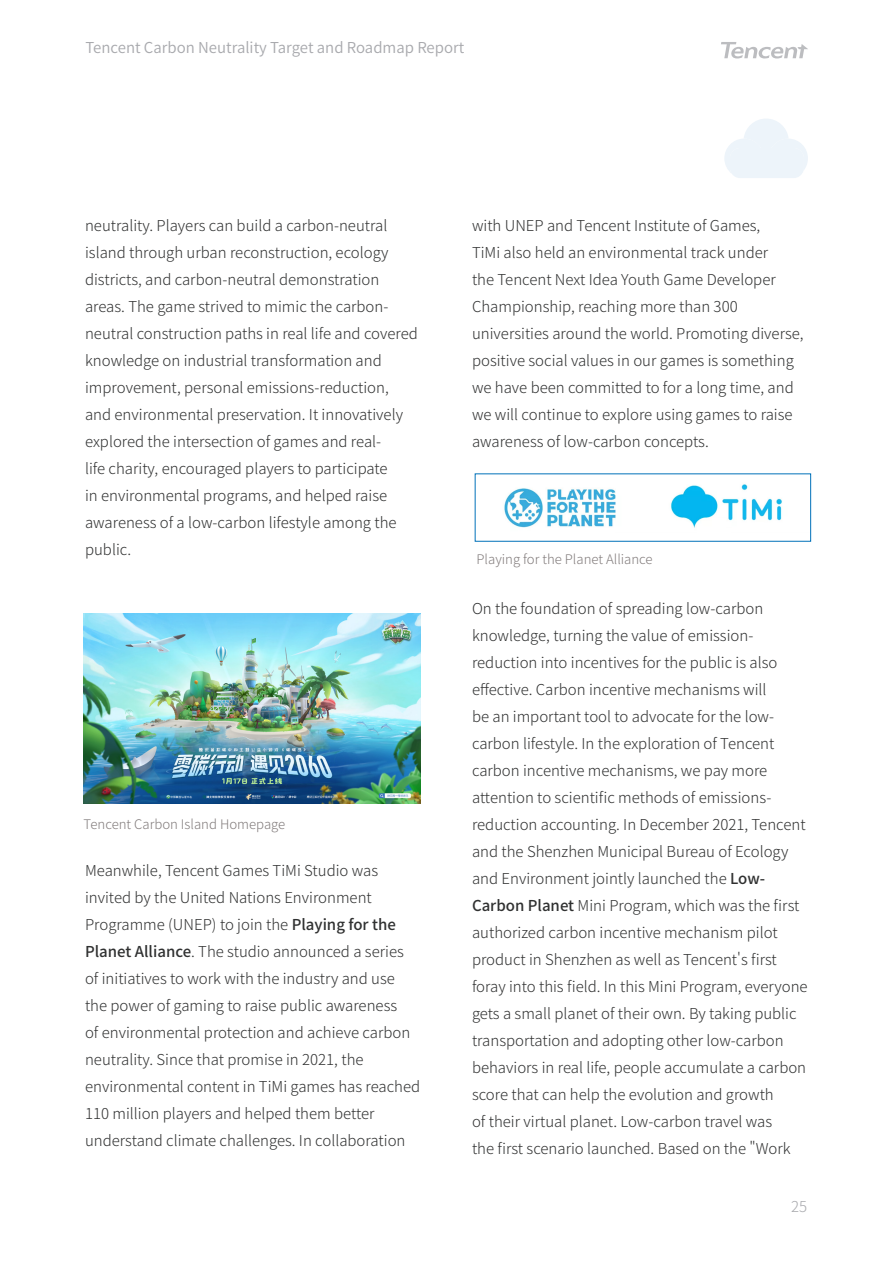
<style>
.page{position:relative;width:893px;height:1263px;background:#fff}
.page>*{position:absolute;margin:0;border:0;box-sizing:border-box;transform-origin:0 0}
.t1{font:300 15px/27px "Source Han Sans CN";color:#303131}
.t2{font:15px "Source Han Sans CN";color:#a8a9ad}
.t3{font:300 15px "Source Han Sans CN";color:#a8a9ad}
.t4{font:300 13.2px "Source Han Sans CN";color:#817b7b}
.s1{font-weight:500}
</style>
<div class="page">
<svg style="left:721px;top:42px;width:87px;height:16px"></svg>
<img style="left:504px;top:484px;width:278px;height:44px">
<svg style="left:724px;top:119px;width:84px;height:59px"></svg>
<img style="left:84px;top:613px;width:336px;height:191px">
<p class="t2" style="left:85px;top:39px;width:380px">Tencent Carbon Neutrality Target and Roadmap Report</p>
<p class="t1" style="left:85px;top:212px;width:334px">neutrality. Players can build a carbon-neutral island through urban reconstruction, ecology districts, and carbon-neutral demonstration areas. The game strived to mimic the carbon&shy;neutral construction paths in real life and covered knowledge on industrial transformation and improvement, personal emissions-reduction, and environmental preservation. It innovatively explored the intersection of games and real-<br>life charity, encouraged players to participate<br>in environmental programs, and helped raise awareness of a low-carbon lifestyle among the public.</p>
<p class="t4" style="left:84px;top:817px;width:203px">Tencent Carbon Island Homepage</p>
<p class="t1" style="left:85px;top:858px;width:337px">Meanwhile, Tencent Games TiMi Studio was invited by the United Nations Environment Programme (UNEP) to join the <span class="s1">Playing for the Planet Alliance</span>. The studio announced a series of initiatives to work with the industry and use the power of gaming to raise public awareness<br>of environmental protection and achieve carbon neutrality. Since that promise in 2021, the environmental content in TiMi games has reached 110 million players and helped them better understand climate challenges. In collaboration</p>
<p class="t1" style="left:472px;top:212px;width:333px">with UNEP and Tencent Institute of Games,<br>TiMi also held an environmental track under<br>the Tencent Next Idea Youth Game Developer Championship, reaching more than 300 universities around the world. Promoting diverse, positive social values in our games is something we have been committed to for a long time, and we will continue to explore using games to raise awareness of low-carbon concepts.</p>
<p class="t4" style="left:476px;top:552px;width:178px">Playing for the Planet Alliance</p>
<p class="t1" style="left:472px;top:596px;width:337px">On the foundation of spreading low-carbon knowledge, turning the value of emission&shy;reduction into incentives for the public is also effective. Carbon incentive mechanisms will<br>be an important tool to advocate for the low&shy;carbon lifestyle. In the exploration of Tencent carbon incentive mechanisms, we pay more attention to scientific methods of emissions&shy;reduction accounting. In December 2021, Tencent and the Shenzhen Municipal Bureau of Ecology and Environment jointly launched the <span class="s1">Low-Carbon Planet</span> Mini Program, which was the first authorized carbon incentive mechanism pilot product in Shenzhen as well as Tencent's first foray into this field. In this Mini Program, everyone gets a small planet of their own. By taking public transportation and adopting other low-carbon behaviors in real life, people accumulate a carbon score that can help the evolution and growth<br>of their virtual planet. Low-carbon travel was<br>the first scenario launched. Based on the "Work</p>
<p class="t3" style="left:791px;top:1198px;width:18px">25</p>
</div>
